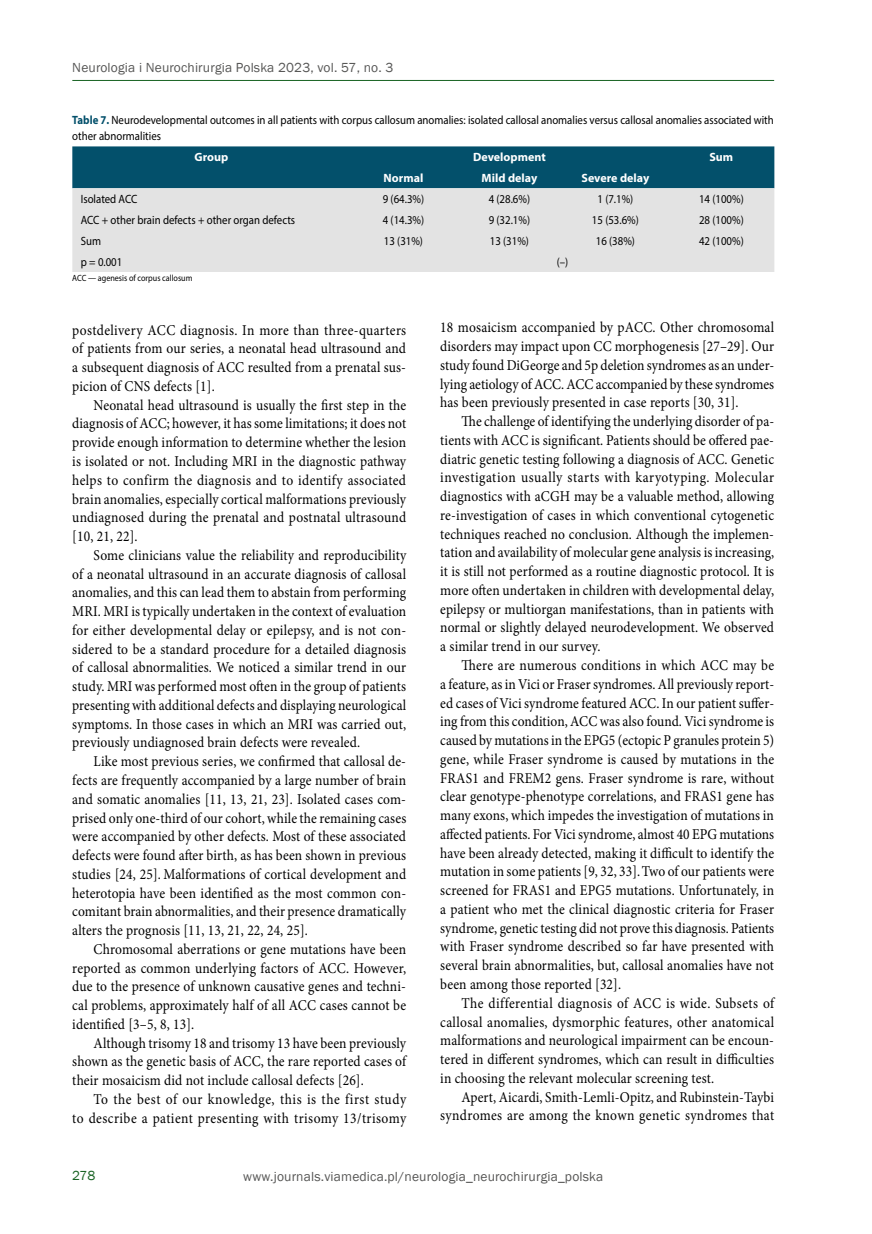
<style>
.page{position:relative;width:872px;height:1234px;background:#fff}
.page>*{position:absolute;margin:0;border:0;box-sizing:border-box;transform-origin:0 0}
.t1{font:15px/18.8px "Minion Pro";letter-spacing:.01em;color:#000;text-align:justify;scale:.9 1}
.t2{font:15px/18.8px "Minion Pro";letter-spacing:.035em;color:#000;text-align:right;scale:.9 1}
.t3{font:13.5px "Franklin Gothic";letter-spacing:.01em;color:#575756}
.t4{font:13.5px "Franklin Gothic";color:#176222}
.t5{font:12px/16.5px "Myriad Pro";color:#000;scale:.9 1}
.t6{font:700 12px "Myriad Pro";color:#fff}
.t7{font:9px "Myriad Pro";color:#000;scale:.9 1}
.s1{font-weight:700;color:#03506b}
</style>
<div class="page">
<hr style="left:72px;top:80px;width:702px;height:1px;background:#176222">
<div style="left:72px;top:146px;width:702px;height:42px;background:#03506b"></div>
<div style="left:72px;top:188px;width:702px;height:84px;background:#e3e3e3"></div>
<p class="t3" style="left:72px;top:59px;width:323px">Neurologia i Neurochirurgia Polska 2023, vol. 57, no. 3</p>
<p class="t5" style="left:72px;top:111px;width:781px"><span class="s1">Table 7.</span> Neurodevelopmental outcomes in all patients with corpus callosum anomalies: isolated callosal anomalies versus callosal anomalies associated with other abnormalities</p>
<p class="t6" style="left:194px;top:149px;width:35px">Group</p>
<p class="t6" style="left:473px;top:149px;width:74px">Development</p>
<p class="t6" style="left:709px;top:149px;width:25px">Sum</p>
<p class="t6" style="left:383px;top:170px;width:41px">Normal</p>
<p class="t6" style="left:481px;top:170px;width:57px">Mild delay</p>
<p class="t6" style="left:581px;top:170px;width:69px">Severe delay</p>
<p class="t5" style="left:81px;top:191px;width:64px">Isolated ACC</p>
<p class="t5" style="left:383px;top:191px;width:47px">9 (64.3%)</p>
<p class="t5" style="left:489px;top:191px;width:47px">4 (28.6%)</p>
<p class="t5" style="left:597px;top:191px;width:41px">1 (7.1%)</p>
<p class="t5" style="left:699px;top:191px;width:51px">14 (100%)</p>
<p class="t5" style="left:81px;top:212px;width:240px">ACC + other brain defects + other organ defects</p>
<p class="t5" style="left:383px;top:212px;width:47px">4 (14.3%)</p>
<p class="t5" style="left:489px;top:212px;width:47px">9 (32.1%)</p>
<p class="t5" style="left:592px;top:212px;width:54px">15 (53.6%)</p>
<p class="t5" style="left:699px;top:212px;width:51px">28 (100%)</p>
<p class="t5" style="left:81px;top:232px;width:24px">Sum</p>
<p class="t5" style="left:384px;top:232px;width:45px">13 (31%)</p>
<p class="t5" style="left:490px;top:232px;width:45px">13 (31%)</p>
<p class="t5" style="left:596px;top:232px;width:45px">16 (38%)</p>
<p class="t5" style="left:699px;top:232px;width:51px">42 (100%)</p>
<p class="t5" style="left:81px;top:253px;width:48px">p = 0.001</p>
<p class="t5" style="left:556px;top:253px;width:14px">(–)</p>
<p class="t7" style="left:72px;top:272px;width:135px">ACC — agenesis of corpus callosum</p>
<p class="t1" style="left:440px;top:318px;width:372px">18 mosaicism accompanied by pACC. Other chromosomal disorders may impact upon CC morphogenesis [27–29]. Our study found DiGeorge and 5p deletion syndromes as an under&shy;lying aetiology of ACC. ACC accompanied by these syndromes has been previously presented in case reports [30, 31].</p>
<p class="t1" style="left:440px;top:412px;width:372px;text-indent:21px">The challenge of identifying the underlying disorder of pa&shy;tients with ACC is significant. Patients should be offered pae&shy;diatric genetic testing following a diagnosis of ACC. Genetic investigation usually starts with karyotyping. Molecular diagnostics with aCGH may be a valuable method, allowing re-investigation of cases in which conventional cytogenetic techniques reached no conclusion. Although the implemen&shy;tation and availability of molecular gene analysis is increasing, it is still not performed as a routine diagnostic protocol. It is more often undertaken in children with developmental delay, epilepsy or multiorgan manifestations, than in patients with normal or slightly delayed neurodevelopment. We observed a similar trend in our survey.</p>
<p class="t1" style="left:440px;top:655px;width:372px;text-indent:21px">There are numerous conditions in which ACC may be a feature, as in Vici or Fraser syndromes. All previously report&shy;ed cases of Vici syndrome featured ACC. In our patient suffer&shy;ing from this condition, ACC was also found. Vici syndrome is caused by mutations in the EPG5 (ectopic P granules protein 5) gene, while Fraser syndrome is caused by mutations in the FRAS1 and FREM2 gens. Fraser syndrome is rare, without clear genotype-phenotype correlations, and FRAS1 gene has many exons, which impedes the investigation of mutations in affected patients. For Vici syndrome, almost 40 EPG mutations have been already detected, making it difficult to identify the mutation in some patients [9, 32, 33].Two of our patients were screened for FRAS1 and EPG5 mutations. Unfortunately, in a patient who met the clinical diagnostic criteria for Fraser syndrome, genetic testing did not prove this diagnosis. Patients with Fraser syndrome described so far have presented with several brain abnormalities, but, callosal anomalies have not been among those reported [32].</p>
<p class="t1" style="left:440px;top:993px;width:372px;text-indent:21px">The differential diagnosis of ACC is wide. Subsets of callosal anomalies, dysmorphic features, other anatomical malformations and neurological impairment can be encoun&shy;tered in different syndromes, which can result in difficulties in choosing the relevant molecular screening test.</p>
<p class="t1" style="left:440px;top:1087px;width:372px;text-align:right">Apert, Aicardi, Smith-Lemli-Opitz, and Rubinstein-Taybi syndromes are among the known genetic syndromes that</p>
<p class="t1" style="left:72px;top:320px;width:372px">postdelivery ACC diagnosis. In more than three-quarters of patients from our series, a neonatal head ultrasound and a subsequent diagnosis of ACC resulted from a prenatal sus&shy;picion of CNS defects [1].</p>
<p class="t1" style="left:72px;top:395px;width:372px;text-indent:21px">Neonatal head ultrasound is usually the first step in the diagnosis of ACC; however, it has some limitations; it does not provide enough information to determine whether the lesion is isolated or not. Including MRI in the diagnostic pathway helps to confirm the diagnosis and to identify associated brain anomalies, especially cortical malformations previously undiagnosed during the prenatal and postnatal ultrasound [10, 21, 22].</p>
<p class="t1" style="left:72px;top:545px;width:372px;text-indent:21px">Some clinicians value the reliability and reproducibility of a neonatal ultrasound in an accurate diagnosis of callosal anomalies, and this can lead them to abstain from performing MRI. MRI is typically undertaken in the context of evaluation for either developmental delay or epilepsy, and is not con&shy;sidered to be a standard procedure for a detailed diagnosis of callosal abnormalities. We noticed a similar trend in our study. MRI was performed most often in the group of patients presenting with additional defects and displaying neurological symptoms. In those cases in which an MRI was carried out, previously undiagnosed brain defects were revealed.</p>
<p class="t1" style="left:72px;top:752px;width:372px;text-indent:21px">Like most previous series, we confirmed that callosal de&shy;fects are frequently accompanied by a large number of brain and somatic anomalies [11, 13, 21, 23]. Isolated cases com&shy;prised only one-third of our cohort, while the remaining cases were accompanied by other defects. Most of these associated defects were found after birth, as has been shown in previous studies [24, 25]. Malformations of cortical development and heterotopia have been identified as the most common con&shy;comitant brain abnormalities, and their presence dramatically alters the prognosis [11, 13, 21, 22, 24, 25].</p>
<p class="t1" style="left:72px;top:939px;width:372px;text-indent:21px">Chromosomal aberrations or gene mutations have been reported as common underlying factors of ACC. However, due to the presence of unknown causative genes and techni&shy;cal problems, approximately half of all ACC cases cannot be identified [3–5, 8, 13].</p>
<p class="t1" style="left:72px;top:1033px;width:372px;text-indent:21px">Although trisomy 18 and trisomy 13 have been previously shown as the genetic basis of ACC, the rare reported cases of their mosaicism did not include callosal defects [26].</p>
<p class="t2" style="left:72px;top:1089px;width:372px">To the best of our knowledge, this is the first study<br>to describe a patient presenting with trisomy 13/trisomy</p>
<p class="t4" style="left:72px;top:1166px;width:25px">278</p>
<p class="t3" style="left:243px;top:1168px;width:361px">www.journals.viamedica.pl/neurologia_neurochirurgia_polska</p>
</div>
